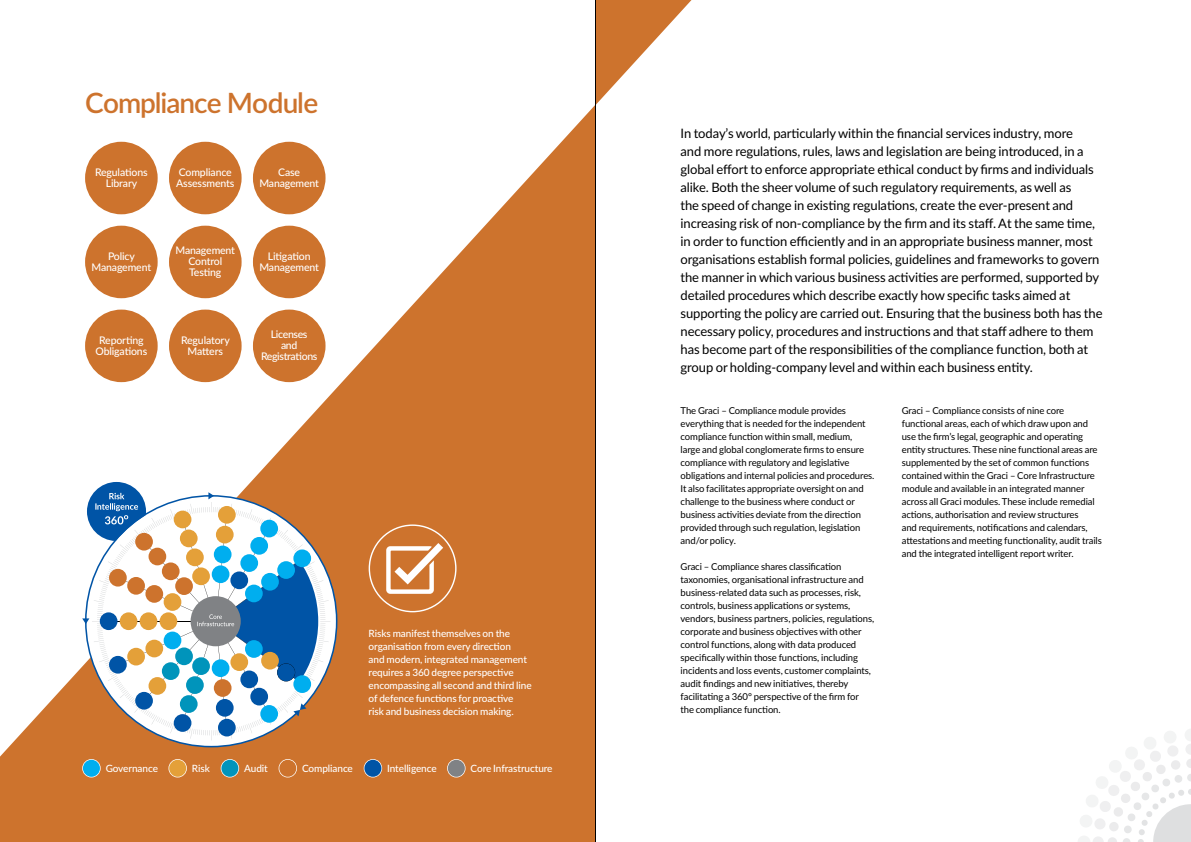
<style>
.page{position:relative;width:1191px;height:842px;background:#fff}
.page>*{position:absolute;margin:0;border:0;box-sizing:border-box;transform-origin:0 0}
.t1{font:600 28px "Lato";letter-spacing:-.035em;color:#cd732d}
.t2{font:13px/18px "Lato";letter-spacing:-.01em;color:#000}
.t3{font:500 10.5px/11px "Lato";letter-spacing:-.015em;color:#fff;text-align:center}
.t4{font:500 10px/13px "Lato";letter-spacing:-.005em;color:#fff}
.t5{font:9.5px/13px "Lato";letter-spacing:-.01em;color:#000}
</style>
<div class="page">
<svg style="left:0;top:105px;width:595px;height:737px;fill:#cd732d"></svg>
<svg style="left:596px;top:0;width:95px;height:105px"></svg>
<div style="left:85px;top:142px;width:73px;height:72px;background:#cd732d;border-radius:50%"></div>
<div style="left:85px;top:226px;width:73px;height:72px;background:#cd732d;border-radius:50%"></div>
<div style="left:85px;top:310px;width:73px;height:72px;background:#cd732d;border-radius:50%"></div>
<div style="left:169px;top:142px;width:73px;height:72px;background:#cd732d;border-radius:50%"></div>
<div style="left:169px;top:226px;width:73px;height:72px;background:#cd732d;border-radius:50%"></div>
<div style="left:169px;top:310px;width:73px;height:72px;background:#cd732d;border-radius:50%"></div>
<div style="left:253px;top:142px;width:72px;height:72px;background:#cd732d;border-radius:50%"></div>
<div style="left:253px;top:226px;width:72px;height:72px;background:#cd732d;border-radius:50%"></div>
<svg style="left:85px;top:495px;width:252px;height:252px;background:#c78757"></svg>
<svg style="left:92px;top:502px;width:238px;height:238px;fill:#cd732d"></svg>
<div style="left:218px;top:719px;width:18px;height:17px;background:#0054a6;border-radius:50%"></div>
<div style="left:174px;top:714px;width:17px;height:18px;background:#0054a6;border-radius:50%"></div>
<svg style="left:82px;top:482px;width:236px;height:246px"></svg>
<svg style="left:82px;top:759px;width:19px;height:18px"></svg>
<div style="left:83px;top:760px;width:17px;height:17px;background:#00aeef;border-radius:50%"></div>
<svg style="left:221px;top:759px;width:18px;height:18px"></svg>
<div style="left:221px;top:760px;width:17px;height:17px;background:#0094bb;border-radius:50%"></div>
<svg style="left:278px;top:759px;width:19px;height:18px"></svg>
<div style="left:279px;top:760px;width:17px;height:17px;background:#cd732d;border-radius:50%"></div>
<svg style="left:364px;top:759px;width:18px;height:18px"></svg>
<div style="left:364px;top:760px;width:17px;height:17px;background:#0054a6;border-radius:50%"></div>
<svg style="left:168px;top:759px;width:19px;height:18px"></svg>
<div style="left:169px;top:760px;width:17px;height:17px;background:#e4a039;border-radius:50%"></div>
<svg style="left:447px;top:759px;width:18px;height:18px"></svg>
<div style="left:448px;top:760px;width:17px;height:17px;background:#808285;border-radius:50%"></div>
<hr style="left:595px;top:0;width:1px;height:842px;background:#000">
<svg style="left:1078px;top:729px;width:113px;height:113px"></svg>
<svg style="left:370px;top:526px;width:85px;height:85px;background:#d68e55"></svg>
<div style="left:253px;top:310px;width:72px;height:72px;background:#cd732d;border-radius:50%"></div>
<h1 class="t1" style="left:85px;top:83px;width:235px">Compliance Module</h1>
<p class="t3" style="left:95px;top:166px;width:54px">Regulations<br>Library</p>
<p class="t3" style="left:176px;top:166px;width:60px;text-align:left">Compliance<br>Assessments</p>
<p class="t3" style="left:259px;top:166px;width:61px">Case<br>Management</p>
<p class="t3" style="left:92px;top:250px;width:61px">Policy<br>Management</p>
<p class="t3" style="left:175px;top:244px;width:61px">Management<br>Control<br>Testing</p>
<p class="t3" style="left:259px;top:250px;width:61px">Litigation<br>Management</p>
<p class="t3" style="left:95px;top:334px;width:53px">Reporting<br>Obligations</p>
<p class="t3" style="left:181px;top:334px;width:50px">Regulatory<br>Matters</p>
<p class="t3" style="left:261px;top:328px;width:58px">Licenses<br>and<br>Registrations</p>
<p class="t4" style="left:369px;top:627px;width:165px">Risks manifest themselves on the organisation from every direction<br>and modern, integrated management requires a 360 degree perspective encompassing all second and third line of defence functions for proactive<br>risk and business decision making.</p>
<p class="t4" style="left:106px;top:762px;width:54px">Governance</p>
<p class="t4" style="left:192px;top:762px;width:19px">Risk</p>
<p class="t4" style="left:244px;top:762px;width:25px">Audit</p>
<p class="t4" style="left:302px;top:762px;width:52px">Compliance</p>
<p class="t4" style="left:387px;top:762px;width:51px">Intelligence</p>
<p class="t4" style="left:470px;top:762px;width:84px">Core Infrastructure</p>
<p class="t2" style="left:680px;top:124px;width:423px">In today’s world, particularly within the financial services industry, more<br>and more regulations, rules, laws and legislation are being introduced, in a global effort to enforce appropriate ethical conduct by firms and individuals alike. Both the sheer volume of such regulatory requirements, as well as<br>the speed of change in existing regulations, create the ever-present and increasing risk of non-compliance by the firm and its staff. At the same time, in order to function efficiently and in an appropriate business manner, most organisations establish formal policies, guidelines and frameworks to govern the manner in which various business activities are performed, supported by detailed procedures which describe exactly how specific tasks aimed at supporting the policy are carried out. Ensuring that the business both has the necessary policy, procedures and instructions and that staff adhere to them has become part of the responsibilities of the compliance function, both at group or holding-company level and within each business entity.</p>
<p class="t5" style="left:680px;top:403px;width:195px">The Graci – Compliance module provides everything that is needed for the independent compliance function within small, medium, large and global conglomerate firms to ensure compliance with regulatory and legislative obligations and internal policies and procedures.<br>It also facilitates appropriate oversight on and challenge to the business where conduct or business activities deviate from the direction provided through such regulation, legislation and/or policy.</p>
<p class="t5" style="left:680px;top:559px;width:195px">Graci – Compliance shares classification taxonomies, organisational infrastructure and business-related data such as processes, risk, controls, business applications or systems, vendors, business partners, policies, regulations, corporate and business objectives with other control functions, along with data produced specifically within those functions, including incidents and loss events, customer complaints, audit findings and new initiatives, thereby facilitating a 360° perspective of the firm for the compliance function.</p>
<p class="t5" style="left:901px;top:403px;width:202px">Graci – Compliance consists of nine core functional areas, each of which draw upon and use the firm’s legal, geographic and operating entity structures. These nine functional areas are supplemented by the set of common functions contained within the Graci – Core Infrastructure module and available in an integrated manner across all Graci modules. These include remedial actions, authorisation and review structures<br>and requirements, notifications and calendars, attestations and meeting functionality, audit trails and the integrated intelligent report writer.</p>
</div>
